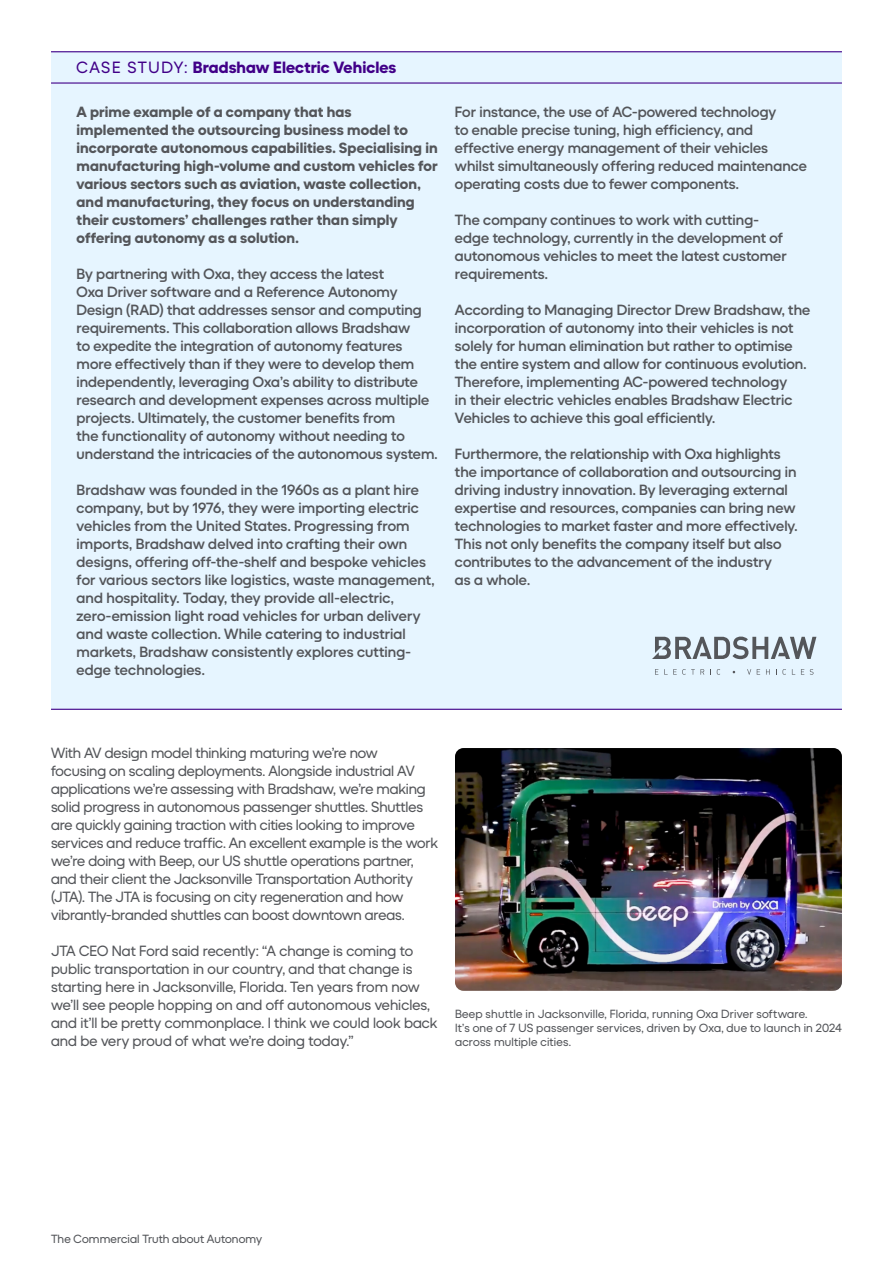
<style>
.page{position:relative;width:893px;height:1263px;background:#fff}
.page>*{position:absolute;margin:0;border:0;box-sizing:border-box;transform-origin:0 0}
.t1{font:700 16.5px "Duplet Open";letter-spacing:.005em;color:#410088}
.t2{font:600 15px/18px "Duplet Open";color:#54565a}
.t3{font:15px/18px "Duplet Open";letter-spacing:-.01em;color:#54565a}
.t4{font:700 15px/18px "Duplet Open";letter-spacing:.005em;color:#54565a}
.t5{font:12px/14.4px "Duplet Open";letter-spacing:.015em;color:#54565a}
.s1{font-weight:400}
</style>
<div class="page">
<div style="left:51px;top:51px;width:791px;height:659px;background:#e6f5ff"></div>
<img style="left:455px;top:748px;width:387px;height:243px">
<hr style="left:51px;top:51px;width:791px;height:1px;background:#410088">
<hr style="left:51px;top:82px;width:791px;height:2px;background:#410088">
<hr style="left:51px;top:709px;width:791px;height:1px;background:#410088">
<svg style="left:652px;top:636px;width:164px;height:23px"></svg>
<svg style="left:655px;top:669px;width:3px;height:6px"></svg>
<svg style="left:664px;top:669px;width:40px;height:6px"></svg>
<svg style="left:747px;top:669px;width:4px;height:6px"></svg>
<svg style="left:757px;top:669px;width:3px;height:6px"></svg>
<svg style="left:766px;top:669px;width:4px;height:6px"></svg>
<svg style="left:776px;top:669px;width:10px;height:6px"></svg>
<svg style="left:801px;top:669px;width:3px;height:6px"></svg>
<svg style="left:810px;top:669px;width:3px;height:6px"></svg>
<p class="t1" style="left:77px;top:58px;width:321px"><span class="s1">CASE STUDY:</span> Bradshaw Electric Vehicles</p>
<p class="t4" style="left:77px;top:102px;width:363px">A prime example of a company that has implemented the outsourcing business model to incorporate autonomous capabilities. Specialising in manufacturing high-volume and custom vehicles for various sectors such as aviation, waste collection, and manufacturing, they focus on understanding their customers’ challenges rather than simply offering autonomy as a solution.</p>
<p class="t2" style="left:77px;top:264px;width:363px">By partnering with Oxa, they access the latest<br>Oxa Driver software and a Reference Autonomy Design (RAD) that addresses sensor and computing requirements. This collaboration allows Bradshaw<br>to expedite the integration of autonomy features more effectively than if they were to develop them independently, leveraging Oxa’s ability to distribute research and development expenses across multiple projects. Ultimately, the customer benefits from<br>the functionality of autonomy without needing to understand the intricacies of the autonomous system.</p>
<p class="t2" style="left:77px;top:480px;width:360px">Bradshaw was founded in the 1960s as a plant hire company, but by 1976, they were importing electric vehicles from the United States. Progressing from imports, Bradshaw delved into crafting their own designs, offering off-the-shelf and bespoke vehicles for various sectors like logistics, waste management, and hospitality. Today, they provide all-electric, zero-emission light road vehicles for urban delivery and waste collection. While catering to industrial markets, Bradshaw consistently explores cutting&shy;edge technologies.</p>
<p class="t2" style="left:455px;top:102px;width:354px">For instance, the use of AC-powered technology<br>to enable precise tuning, high efficiency, and effective energy management of their vehicles whilst simultaneously offering reduced maintenance operating costs due to fewer components.</p>
<p class="t2" style="left:455px;top:210px;width:333px">The company continues to work with cutting&shy;edge technology, currently in the development of autonomous vehicles to meet the latest customer requirements.</p>
<p class="t2" style="left:455px;top:300px;width:357px">According to Managing Director Drew Bradshaw, the incorporation of autonomy into their vehicles is not solely for human elimination but rather to optimise the entire system and allow for continuous evolution.<br>Therefore, implementing AC-powered technology<br>in their electric vehicles enables Bradshaw Electric Vehicles to achieve this goal efficiently.</p>
<p class="t2" style="left:455px;top:444px;width:344px">Furthermore, the relationship with Oxa highlights the importance of collaboration and outsourcing in driving industry innovation. By leveraging external expertise and resources, companies can bring new technologies to market faster and more effectively.<br>This not only benefits the company itself but also contributes to the advancement of the industry<br>as a whole.</p>
<p class="t3" style="left:51px;top:744px;width:388px">With AV design model thinking maturing we’re now<br>focusing on scaling deployments. Alongside industrial AV applications we’re assessing with Bradshaw, we’re making solid progress in autonomous passenger shuttles. Shuttles are quickly gaining traction with cities looking to improve services and reduce traffic. An excellent example is the work we’re doing with Beep, our US shuttle operations partner, and their client the Jacksonville Transportation Authority (JTA). The JTA is focusing on city regeneration and how vibrantly-branded shuttles can boost downtown areas.</p>
<p class="t3" style="left:51px;top:942px;width:388px">JTA CEO Nat Ford said recently: “A change is coming to public transportation in our country, and that change is starting here in Jacksonville, Florida. Ten years from now we’ll see people hopping on and off autonomous vehicles, and it’ll be pretty commonplace. I think we could look back and be very proud of what we’re doing today.”</p>
<p class="t5" style="left:455px;top:1006px;width:388px">Beep shuttle in Jacksonville, Florida, running Oxa Driver software.<br>It’s one of 7 US passenger services, driven by Oxa, due to launch in 2024 across multiple cities.</p>
<p class="t5" style="left:51px;top:1232px;width:213px">The Commercial Truth about Autonomy</p>
</div>
